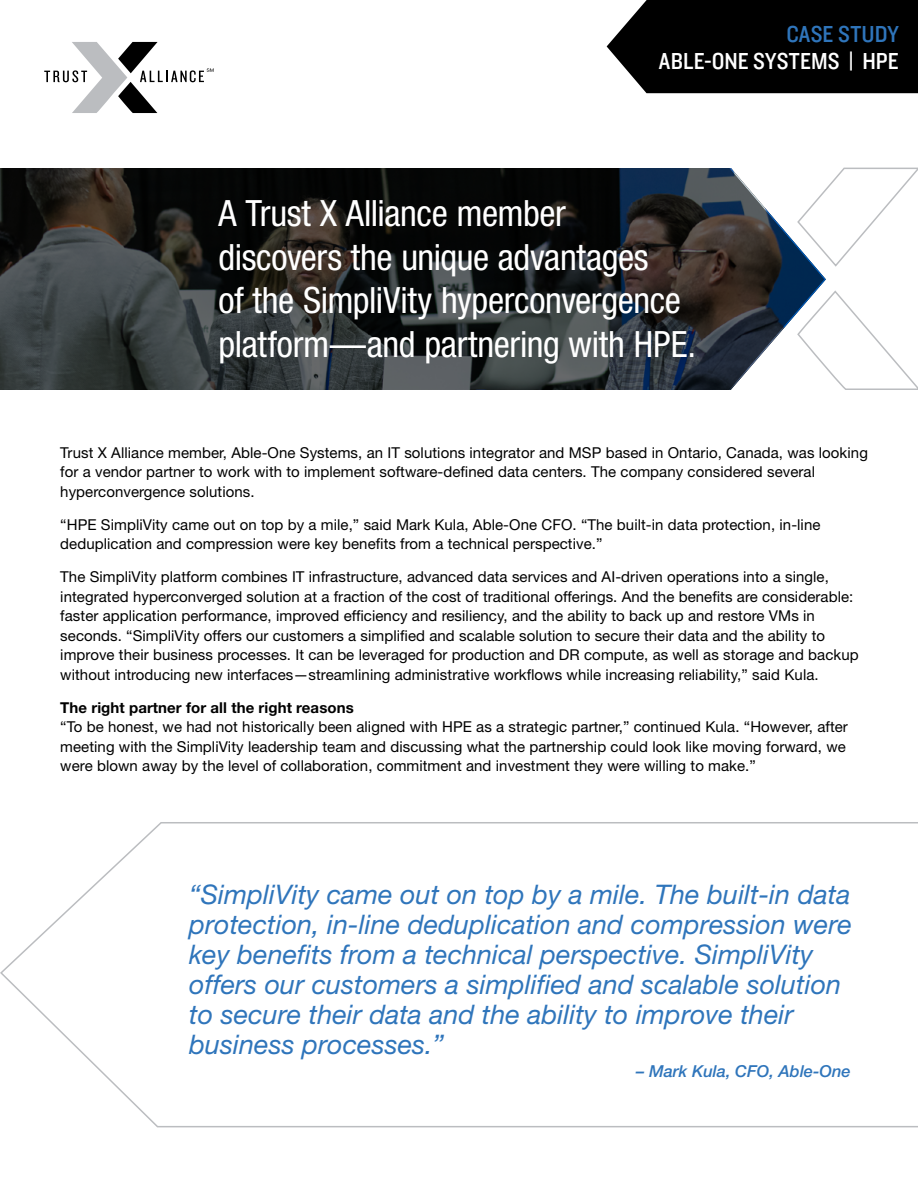
<style>
.page{position:relative;width:918px;height:1188px;background:#fff}
.page>*{position:absolute;margin:0;border:0;box-sizing:border-box;transform-origin:0 0}
.t1{font:condensed 36.3px/43.5px "Helvetica Neue LT Std";letter-spacing:-.01em;color:#fff}
.t2{font:italic 27px/30px "Helvetica Neue LT Std";color:#2f75bb}
.t3{font:24px "Knockout HTF30 Junior Welterwt";letter-spacing:.005em;color:#fff}
.t4{font:24px "Knockout HTF30 Junior Welterwt";letter-spacing:.015em;color:#2f75bb}
.t5{font:italic 500 16.5px "Helvetica Neue LT Std";color:#2f75bb}
.t6{font:15px/19.5px "Helvetica Neue LT Std";letter-spacing:.005em;color:#000}
.t7{font:700 15px "Helvetica Neue LT Std";letter-spacing:.005em;color:#000}
</style>
<div class="page">
<svg style="left:824px;top:290px;width:94px;height:100px"></svg>
<svg style="left:824px;top:167px;width:94px;height:100px"></svg>
<svg style="left:0;top:168px;width:824px;height:222px;background:#323536"></svg>
<svg style="left:44px;top:42px;width:170px;height:71px"></svg>
<div style="left:607px;top:0;width:311px;height:93px;background:#000"></div>
<svg style="left:0;top:822px;width:918px;height:306px"></svg>
<h3 class="t4" style="left:786px;top:21px;width:114px">CASE STUDY</h3>
<h3 class="t3" style="left:659px;top:49px;width:241px">ABLE-ONE SYSTEMS | HPE</h3>
<h1 class="t1" style="left:219px;top:191px;width:479px">A Trust X Alliance member discovers the unique advantages<br>of the SimpliVity hyperconvergence platform—and partnering with HPE.</h1>
<p class="t6" style="left:60px;top:442px;width:809px">Trust X Alliance member, Able-One Systems, an IT solutions integrator and MSP based in Ontario, Canada, was looking for a vendor partner to work with to implement software-defined data centers. The company considered several hyperconvergence solutions.</p>
<p class="t6" style="left:60px;top:514px;width:762px">“HPE SimpliVity came out on top by a mile,” said Mark Kula, Able-One CFO. “The built-in data protection, in-line deduplication and compression were key benefits from a technical perspective.”</p>
<p class="t6" style="left:60px;top:567px;width:800px">The SimpliVity platform combines IT infrastructure, advanced data services and AI-driven operations into a single, integrated hyperconverged solution at a fraction of the cost of traditional offerings. And the benefits are considerable: faster application performance, improved efficiency and resiliency, and the ability to back up and restore VMs in seconds. “SimpliVity offers our customers a simplified and scalable solution to secure their data and the ability to improve their business processes. It can be leveraged for production and DR compute, as well as storage and backup without introducing new interfaces—streamlining administrative workflows while increasing reliability,” said Kula.</p>
<p class="t7" style="left:60px;top:698px;width:295px">The right partner for all the right reasons</p>
<p class="t6" style="left:60px;top:717px;width:789px">“To be honest, we had not historically been aligned with HPE as a strategic partner,” continued Kula. “However, after meeting with the SimpliVity leadership team and discussing what the partnership could look like moving forward, we were blown away by the level of collaboration, commitment and investment they were willing to make.”</p>
<p class="t2" style="left:189px;top:879px;width:664px">“SimpliVity came out on top by a mile. The built-in data protection, in-line deduplication and compression were key benefits from a technical perspective. SimpliVity offers our customers a simplified and scalable solution to secure their data and the ability to improve their business processes.”</p>
<p class="t5" style="left:636px;top:1061px;width:216px">– Mark Kula, CFO, Able-One</p>
</div>
